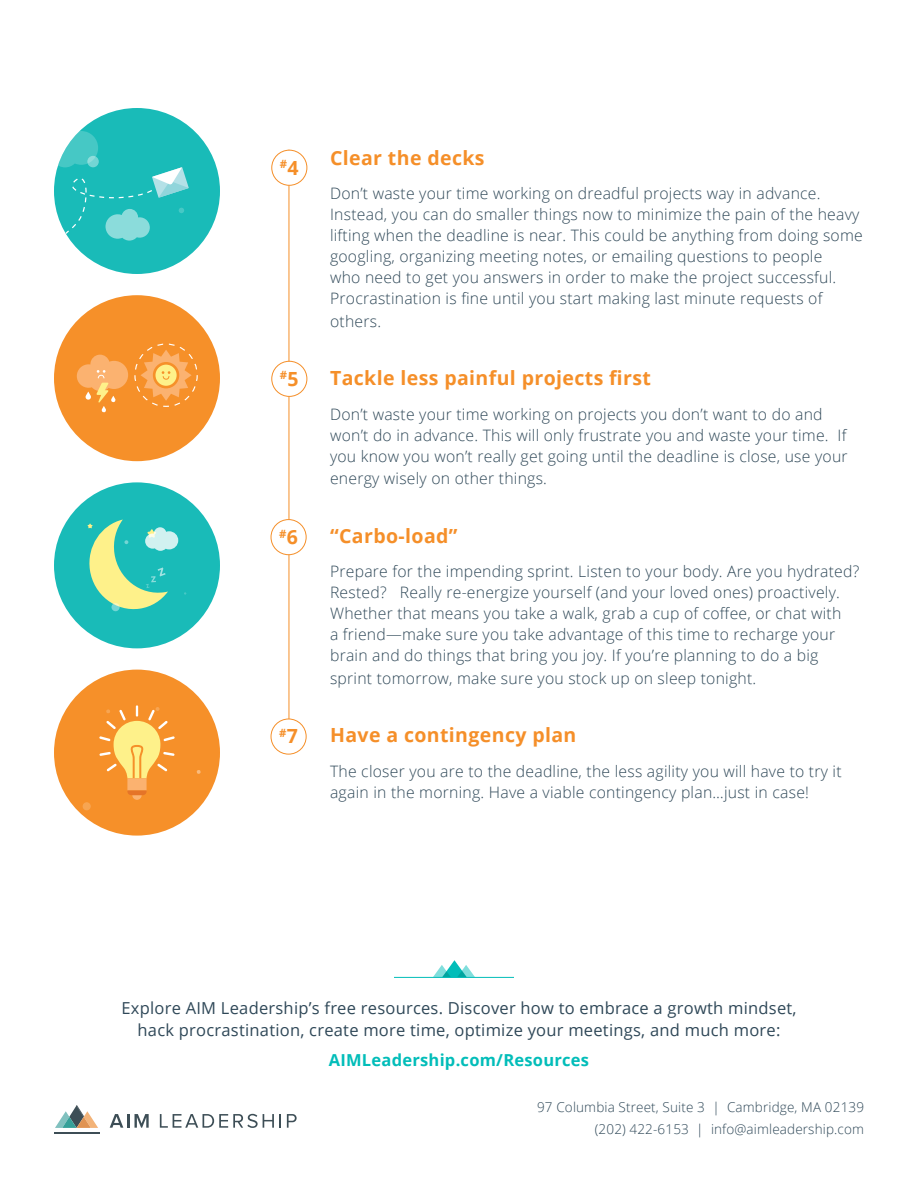
<style>
.page{position:relative;width:918px;height:1188px;background:#fff}
.page>*{position:absolute;margin:0;border:0;box-sizing:border-box;transform-origin:0 0}
.t1{font:700 19.5px "Open Sans";letter-spacing:.02em;color:#f58f29}
.t2{font:16.5px/22.5px "Open Sans";letter-spacing:.015em;color:#2f4858;text-align:center}
.t3{font:700 16.5px "Open Sans";letter-spacing:.015em;color:#02bdb9}
.t4{font:300 15.75px/21px "Open Sans";letter-spacing:.015em;color:#2f4858}
.t5{font:300 13.5px/22.5px "Open Sans";letter-spacing:.01em;color:#2f4858;text-align:right}
.t6{font:700 11.4px "Open Sans";color:#f58f29}
.s1{font-size:19.5px}
</style>
<div class="page">
<hr style="left:289px;top:150px;width:1px;height:587px;background:#f58f29">
<div style="left:272px;top:150px;width:35px;height:35px;background:#fff;border-radius:50%"></div>
<div style="left:271px;top:150px;width:36px;height:36px;border:1px solid #f58f29;border-radius:50%"></div>
<div style="left:272px;top:361px;width:35px;height:35px;background:#fff;border-radius:50%"></div>
<div style="left:271px;top:361px;width:36px;height:36px;border:1px solid #f58f29;border-radius:50%"></div>
<div style="left:271px;top:520px;width:35px;height:35px;background:#fff;border-radius:50%"></div>
<div style="left:271px;top:519px;width:36px;height:36px;border:1px solid #f58f29;border-radius:50%"></div>
<div style="left:54px;top:108px;width:166px;height:166px;background:#19bbb8;border-radius:83px"></div>
<svg style="left:54px;top:124px;width:135px;height:142px"></svg>
<div style="left:54px;top:295px;width:166px;height:166px;background:#f69029;border-radius:83px"></div>
<svg style="left:77px;top:355px;width:51px;height:58px"></svg>
<svg style="left:141px;top:350px;width:51px;height:51px"></svg>
<div style="left:134px;top:344px;width:64px;height:63px;border:1px dashed #fff;border-radius:50%"></div>
<div style="left:54px;top:482px;width:166px;height:166px;background:#19bbb8;border-radius:83px"></div>
<svg style="left:87px;top:520px;width:91px;height:92px"></svg>
<div style="left:54px;top:670px;width:166px;height:166px;background:#f69029;border-radius:83px"></div>
<div style="left:83px;top:802px;width:8px;height:8px;background:#f7a552;border-radius:50%"></div>
<svg style="left:197px;top:770px;width:4px;height:4px"></svg>
<svg style="left:99px;top:705px;width:76px;height:95px"></svg>
<svg style="left:110px;top:1114px;width:13px;height:14px"></svg>
<hr style="left:127px;top:1114px;width:3px;height:14px;background:#3d4e56">
<svg style="left:135px;top:1114px;width:14px;height:14px"></svg>
<svg style="left:160px;top:1114px;width:114px;height:14px"></svg>
<svg style="left:280px;top:1114px;width:1px;height:14px"></svg>
<svg style="left:287px;top:1114px;width:10px;height:14px"></svg>
<svg style="left:55px;top:1105px;width:43px;height:23px"></svg>
<hr style="left:54px;top:1132px;width:45px;height:2px;background:#3d4e56">
<div style="left:271px;top:719px;width:35px;height:35px;background:#fff;border-radius:50%"></div>
<div style="left:271px;top:719px;width:36px;height:36px;border:1px solid #f58f29;border-radius:50%"></div>
<svg style="left:433px;top:960px;width:42px;height:17px"></svg>
<hr style="left:394px;top:977px;width:120px;height:1px;background:#02bdb9">
<p class="t6" style="left:280px;top:156px;width:20px">#<span class="s1">4</span></p>
<p class="t6" style="left:280px;top:367px;width:20px">#<span class="s1">5</span></p>
<p class="t6" style="left:279px;top:525px;width:20px">#<span class="s1">6</span></p>
<p class="t6" style="left:279px;top:725px;width:20px">#<span class="s1">7</span></p>
<p class="t1" style="left:330px;top:144px;width:156px">Clear the decks</p>
<p class="t4" style="left:330px;top:182px;width:534px">Don’t waste your time working on dreadful projects way in advance.<br>Instead, you can do smaller things now to minimize the pain of the heavy lifting when the deadline is near. This could be anything from doing some googling, organizing meeting notes, or emailing questions to people<br>who need to get you answers in order to make the project successful.<br>Procrastination is fine until you start making last minute requests of</p>
<p class="t4" style="left:330px;top:310px;width:53px">others.</p>
<p class="t1" style="left:330px;top:364px;width:322px">Tackle less painful projects first</p>
<p class="t4" style="left:330px;top:403px;width:519px">Don’t waste your time working on projects you don’t want to do and won’t do in advance. This will only frustrate you and waste your time. If you know you won’t really get going until the deadline is close, use your</p>
<p class="t4" style="left:330px;top:467px;width:218px">energy wisely on other things.</p>
<p class="t1" style="left:330px;top:522px;width:129px">“Carbo-load”</p>
<p class="t4" style="left:330px;top:560px;width:531px">Prepare for the impending sprint. Listen to your body. Are you hydrated?<br>Rested? Really re-energize yourself (and your loved ones) proactively.<br>Whether that means you take a walk, grab a cup of coffee, or chat with<br>a friend—make sure you take advantage of this time to recharge your brain and do things that bring you joy. If you’re planning to do a big</p>
<p class="t4" style="left:330px;top:667px;width:428px">sprint tomorrow, make sure you stock up on sleep tonight.</p>
<p class="t1" style="left:330px;top:721px;width:248px">Have a contingency plan</p>
<p class="t4" style="left:330px;top:760px;width:513px">The closer you are to the deadline, the less agility you will have to try it again in the morning. Have a viable contingency plan…just in case!</p>
<p class="t2" style="left:121px;top:996px;width:677px">Explore AIM Leadership’s free resources. Discover how to embrace a growth mindset, hack procrastination, create more time, optimize your meetings, and much more:</p>
<p class="t3" style="left:329px;top:1048px;width:262px">AIMLeadership.com/Resources</p>
<p class="t5" style="left:537px;top:1095px;width:328px">97 Columbia Street, Suite 3 | Cambridge, MA 02139 (202) 422-6153 | info@aimleadership.com</p>
</div>
